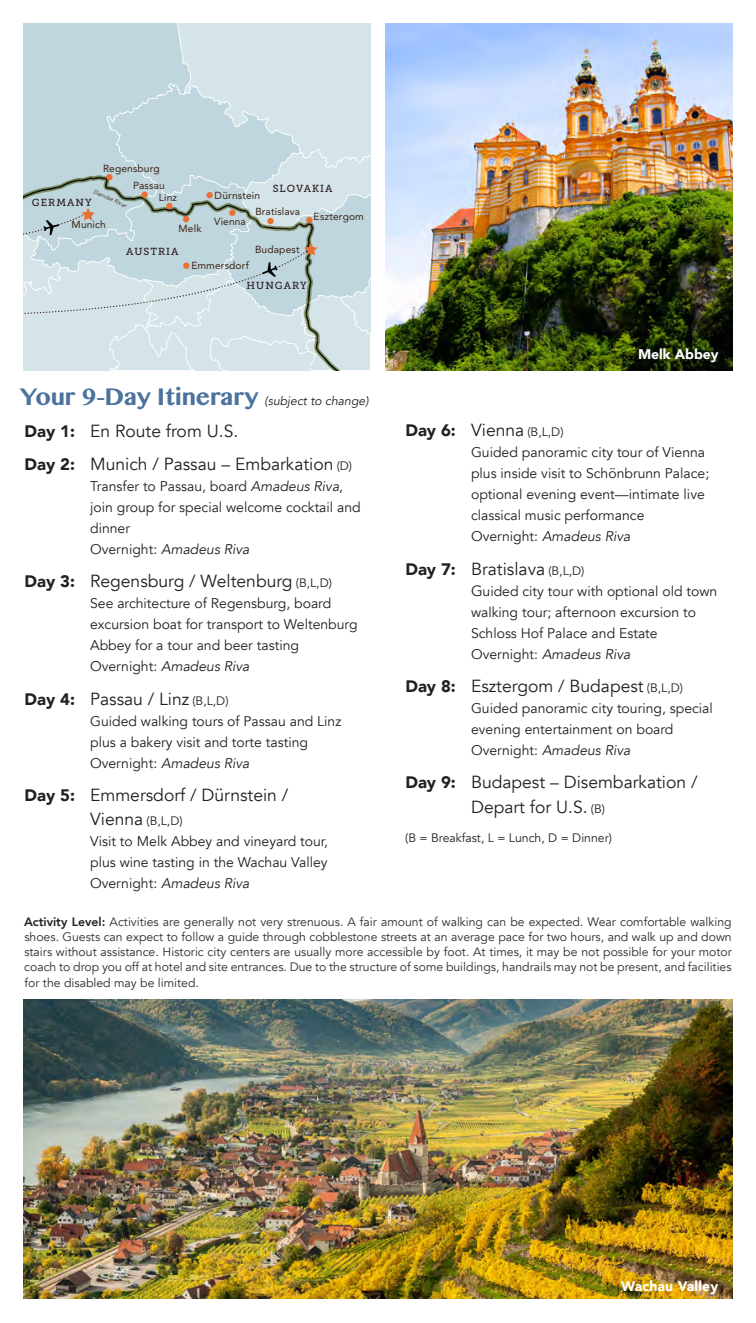
<style>
.page{position:relative;width:756px;height:1323px;background:#fff}
.page>*{position:absolute;margin:0;border:0;box-sizing:border-box;transform-origin:0 0}
.Description{font:700 28px "Khmer MN";letter-spacing:-.01em;color:#4c729d}
.Sub_Day{font:17.5px "Avenir";color:#231f20}
.Sub_Day-2{font:14px "Avenir";color:#231f20}
.Sub_Day-3{font:italic 14px "Avenir";color:#231f20}
.Sub_Day-4{font:900 14px "Avenir";color:#fff}
.Heading{font:12.25px/15.2px "Avenir";color:#2e2b2c;text-align:justify}
.Sub_Day-5{font:12.25px "Avenir";color:#231f20}
.Description-2{font:12.25px "Avenir";color:#231f20}
.Description-3{font:italic 12.25px "Avenir";color:#231f20}
.t1{font:10.15px/16.4px "Avenir";letter-spacing:.015em;color:#3a2214}
.t2{font:10.15px "Museo Slab 500";letter-spacing:.1em;color:#2b1a1f}
.t3{font:italic 5.95px "Avenir";color:#3a2214}
.s1{font-weight:900;font-size:16.62px}
.s2{font-size:12.25px}
.s3{font-style:italic}
.s4{font-style:normal}
.s5{font-size:17.5px}
.s6{font-weight:800;color:#231f20}
.s7{font-size:14.88px}
</style>
<div class="page">
<svg style="left:24px;top:24px;width:346px;height:346px;background:#c7dadf"></svg>
<div style="left:206px;top:192px;width:7px;height:6px;background:#e96f32;border-radius:50%"></div>
<div style="left:267px;top:218px;width:7px;height:6px;background:#e96f32;border-radius:50%"></div>
<div style="left:306px;top:217px;width:7px;height:6px;background:#e96f32;border-radius:50%"></div>
<img style="left:386px;top:24px;width:346px;height:346px">
<img style="left:24px;top:999px;width:708px;height:300px">
<p class="t1" style="left:103px;top:160px;width:58px">Regensburg</p>
<p class="t1" style="left:133px;top:177px;width:33px">Passau</p>
<p class="t3" style="left:96px;top:188px;width:37px;rotate:25deg">Danube River</p>
<p class="t1" style="left:72px;top:216px;width:36px">Munich</p>
<p class="t1" style="left:159px;top:189px;width:20px">Linz</p>
<p class="t2" style="left:32px;top:197px;width:61px">GERMANY</p>
<p class="t1" style="left:179px;top:220px;width:24px">Melk</p>
<p class="t2" style="left:126px;top:246px;width:54px">AUSTRIA</p>
<p class="t2" style="left:273px;top:183px;width:61px">SLOVAKIA</p>
<p class="t1" style="left:255px;top:187px;width:46px;text-indent:-41px">Dürnstein<br>Bratislava</p>
<p class="t1" style="left:314px;top:208px;width:52px">Esztergom</p>
<p class="t1" style="left:214px;top:213px;width:33px">Vienna</p>
<p class="t1" style="left:255px;top:241px;width:46px">Budapest</p>
<p class="t1" style="left:191px;top:257px;width:59px">Emmersdorf</p>
<p class="t2" style="left:247px;top:280px;width:62px">HUNGARY</p>
<p class="Sub_Day-4" style="left:638px;top:343px;width:82px">Melk Abbey</p>
<p class="Description" style="left:20px;top:379px;width:240px">Your 9-Day Itinerary</p>
<p class="Sub_Day" style="left:25px;top:420px;width:215px"><span class="s1">Day 1:</span> En Route from U.S.</p>
<p class="Sub_Day" style="left:25px;top:454px;width:329px"><span class="s1">Day 2:</span> Munich / Passau – Embarkation <span class="s2">(D)</span></p>
<p class="Sub_Day-2" style="left:90px;top:478px;width:255px">Transfer to Passau, board <span class="s3">Amadeus Riva</span>,</p>
<p class="Sub_Day-2" style="left:90px;top:499px;width:272px">join group for special welcome cocktail and</p>
<p class="Sub_Day-2" style="left:90px;top:520px;width:41px">dinner</p>
<p class="Sub_Day-3" style="left:90px;top:541px;width:161px"><span class="s4">Overnight:</span> Amadeus Riva</p>
<p class="Sub_Day" style="left:25px;top:571px;width:309px"><span class="s1">Day 3:</span> Regensburg / Weltenburg <span class="s2">(B,L,D)</span></p>
<p class="Sub_Day-2" style="left:90px;top:595px;width:243px">See architecture of Regensburg, board</p>
<p class="Sub_Day-2" style="left:90px;top:616px;width:269px">excursion boat for transport to Weltenburg</p>
<p class="Sub_Day-2" style="left:90px;top:637px;width:210px">Abbey for a tour and beer tasting</p>
<p class="Sub_Day-3" style="left:90px;top:658px;width:161px"><span class="s4">Overnight:</span> Amadeus Riva</p>
<p class="Sub_Day" style="left:25px;top:688px;width:206px"><span class="s1">Day 4:</span> Passau / Linz <span class="s2">(B,L,D)</span></p>
<p class="Sub_Day-2" style="left:90px;top:712px;width:253px">Guided walking tours of Passau and Linz</p>
<p class="Sub_Day-2" style="left:90px;top:733px;width:219px">plus a bakery visit and torte tasting</p>
<p class="Sub_Day-3" style="left:90px;top:754px;width:161px"><span class="s4">Overnight:</span> Amadeus Riva</p>
<p class="Sub_Day" style="left:25px;top:784px;width:265px"><span class="s1">Day 5:</span> Emmersdorf / Dürnstein /</p>
<p class="Sub_Day-5" style="left:90px;top:814px;width:94px"><span class="s5">Vienna</span> (B,L,D)</p>
<p class="Sub_Day-2" style="left:90px;top:833px;width:240px">Visit to Melk Abbey and vineyard tour,</p>
<p class="Sub_Day-2" style="left:90px;top:854px;width:239px">plus wine tasting in the Wachau Valley</p>
<p class="Sub_Day-3" style="left:90px;top:875px;width:161px"><span class="s4">Overnight:</span> Amadeus Riva</p>
<p class="Heading" style="left:24px;top:914px;width:709px"><span class="s6">Activity Level:</span> Activities are generally not very strenuous. A fair amount of walking can be expected. Wear comfortable walking shoes. Guests can expect to follow a guide through cobblestone streets at an average pace for two hours, and walk up and down stairs without assistance. Historic city centers are usually more accessible by foot. At times, it may be not possible for your motor coach to drop you off at hotel and site entrances. Due to the structure of some buildings, handrails may not be present, and facilities for the disabled may be limited.</p>
<p class="Description-3" style="left:265px;top:393px;width:105px">(subject to change)</p>
<p class="Sub_Day-5" style="left:405px;top:425px;width:160px"><span class="s1">Day 6:</span> <span class="s5">Vienna</span> (B,L,D)</p>
<p class="Sub_Day-2" style="left:471px;top:444px;width:236px">Guided panoramic city tour of Vienna</p>
<p class="Sub_Day-2" style="left:471px;top:465px;width:240px">plus inside visit to Schönbrunn Palace;</p>
<p class="Sub_Day-2" style="left:471px;top:486px;width:235px">optional evening event—intimate live</p>
<p class="Sub_Day-2" style="left:471px;top:507px;width:175px">classical music performance</p>
<p class="Sub_Day-3" style="left:471px;top:528px;width:161px"><span class="s4">Overnight:</span> Amadeus Riva</p>
<p class="Sub_Day" style="left:405px;top:558px;width:181px"><span class="s1">Day 7:</span> Bratislava <span class="s2">(B,L,D)</span></p>
<p class="Sub_Day-2" style="left:471px;top:582px;width:248px"><span class="s7">G</span>uided city tour with optional old town</p>
<p class="Sub_Day-2" style="left:471px;top:603px;width:227px">walking tour; afternoon excursion to</p>
<p class="Sub_Day-2" style="left:471px;top:624px;width:188px">Schloss Hof Palace and Estate</p>
<p class="Sub_Day-3" style="left:471px;top:645px;width:161px"><span class="s4">Overnight:</span> Amadeus Riva</p>
<p class="Sub_Day" style="left:405px;top:675px;width:279px"><span class="s1">Day 8:</span> Esztergom / Budapest <span class="s2">(B,L,D)</span></p>
<p class="Sub_Day-2" style="left:471px;top:700px;width:243px">Guided panoramic city touring, special</p>
<p class="Sub_Day-2" style="left:471px;top:721px;width:204px">evening entertainment on board</p>
<p class="Sub_Day-3" style="left:471px;top:742px;width:161px"><span class="s4">Overnight:</span> Amadeus Riva</p>
<p class="Sub_Day" style="left:405px;top:772px;width:294px"><span class="s1">Day 9:</span> Budapest – Disembarkation /</p>
<p class="Sub_Day" style="left:471px;top:796px;width:135px">Depart for U.S. <span class="s2">(B)</span></p>
<p class="Description-2" style="left:405px;top:831px;width:208px">(B = Breakfast, L = Lunch, D = Dinner)</p>
<p class="Sub_Day-4" style="left:621px;top:1274px;width:98px">Wachau Valley</p>
</div>
